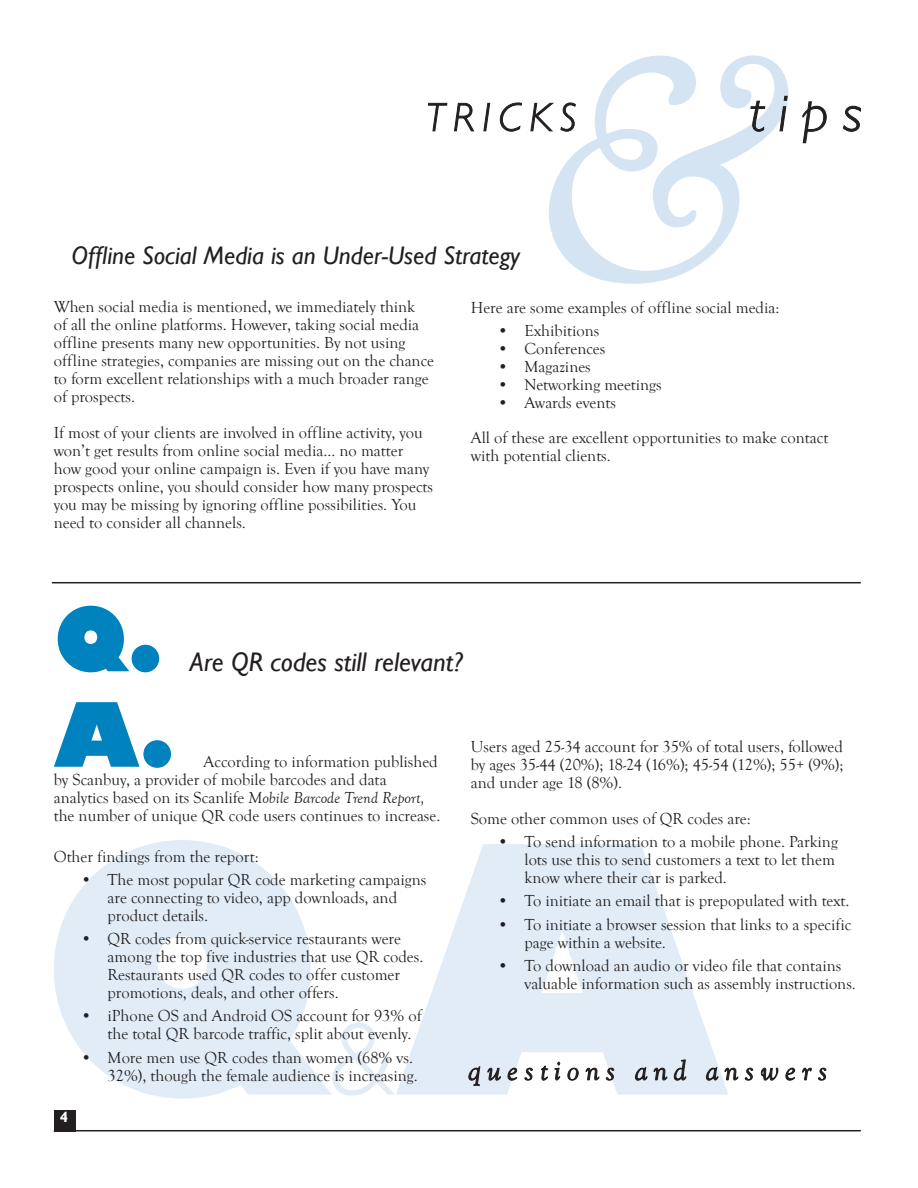
<style>
.page{position:relative;width:918px;height:1188px;background:#fff}
.page>*{position:absolute;margin:0;border:0;box-sizing:border-box;transform-origin:0 0}
.t1{font:800 86.7px "Gill Sans";color:#0082bf}
.t2{font:italic 26.85px "Gill Sans";color:#231f20}
.t3{font:italic 25.35px "Gill Sans";color:#231f20}
.t4{font:16.5px/18px "Goudy Old Style T";color:#231f20}
.t5{font:700 15px "Gill Sans";color:#fff}
.s1{font-style:italic}
</style>
<div class="page">
<svg style="left:54px;top:840px;width:278px;height:259px;fill:#e1ecf6"></svg>
<svg style="left:332px;top:1023px;width:63px;height:73px"></svg>
<svg style="left:396px;top:844px;width:332px;height:251px;fill:#e1ecf6"></svg>
<svg style="left:468px;top:1066px;width:12px;height:20px"></svg>
<svg style="left:487px;top:1068px;width:14px;height:13px"></svg>
<svg style="left:508px;top:1068px;width:9px;height:13px"></svg>
<svg style="left:524px;top:1068px;width:9px;height:13px"></svg>
<svg style="left:541px;top:1066px;width:7px;height:15px"></svg>
<svg style="left:554px;top:1062px;width:6px;height:18px"></svg>
<svg style="left:567px;top:1068px;width:12px;height:13px"></svg>
<svg style="left:586px;top:1068px;width:13px;height:12px"></svg>
<svg style="left:606px;top:1068px;width:8px;height:13px"></svg>
<svg style="left:635px;top:1067px;width:13px;height:14px"></svg>
<svg style="left:654px;top:1068px;width:13px;height:12px"></svg>
<svg style="left:674px;top:1055px;width:12px;height:26px"></svg>
<svg style="left:706px;top:1067px;width:12px;height:14px"></svg>
<svg style="left:725px;top:1068px;width:13px;height:12px"></svg>
<svg style="left:745px;top:1068px;width:8px;height:13px"></svg>
<svg style="left:761px;top:1068px;width:17px;height:13px"></svg>
<svg style="left:785px;top:1068px;width:10px;height:13px"></svg>
<svg style="left:802px;top:1068px;width:10px;height:12px"></svg>
<svg style="left:818px;top:1068px;width:8px;height:13px"></svg>
<svg style="left:549px;top:55px;width:239px;height:229px"></svg>
<svg style="left:428px;top:103px;width:19px;height:28px"></svg>
<svg style="left:454px;top:103px;width:20px;height:28px"></svg>
<svg style="left:483px;top:103px;width:7px;height:28px"></svg>
<svg style="left:500px;top:103px;width:22px;height:29px"></svg>
<svg style="left:530px;top:103px;width:24px;height:28px"></svg>
<svg style="left:560px;top:103px;width:16px;height:29px"></svg>
<svg style="left:750px;top:101px;width:15px;height:31px"></svg>
<svg style="left:780px;top:96px;width:8px;height:35px"></svg>
<svg style="left:802px;top:101px;width:25px;height:42px"></svg>
<svg style="left:843px;top:106px;width:18px;height:26px"></svg>
<div style="left:54px;top:1110px;width:21px;height:21px;background:#231f20"></div>
<hr style="left:54px;top:1130px;width:807px;height:1px;background:#231f20">
<hr style="left:52px;top:582px;width:809px;height:1px;background:#231f20">
<h3 class="t3" style="left:72px;top:241px;width:450px">Offline Social Media is an Under-Used Strategy</h3>
<p class="t4" style="left:54px;top:298px;width:382px">When social media is mentioned, we immediately think<br>of all the online platforms. However, taking social media offline presents many new opportunities. By not using offline strategies, companies are missing out on the chance to form excellent relationships with a much broader range of prospects.</p>
<p class="t4" style="left:54px;top:424px;width:381px">If most of your clients are involved in offline activity, you won’t get results from online social media… no matter how good your online campaign is. Even if you have many prospects online, you should consider how many prospects you may be missing by ignoring offline possibilities. You need to consider all channels.</p>
<p class="t4" style="left:471px;top:298px;width:310px">Here are some examples of offline social media:</p>
<p class="t4" style="left:498px;top:322px;width:103px">• Exhibitions</p>
<p class="t4" style="left:498px;top:340px;width:109px">• Conferences</p>
<p class="t4" style="left:498px;top:358px;width:95px">• Magazines</p>
<p class="t4" style="left:498px;top:376px;width:166px">• Networking meetings</p>
<p class="t4" style="left:471px;top:385px;width:359px;line-height:35.8px;text-indent:27px">• Awards events<br>All of these are excellent opportunities to make contact</p>
<p class="t4" style="left:471px;top:447px;width:142px">with potential clients.</p>
<h1 class="t1" style="left:54px;top:572px;width:111px">Q.</h1>
<h2 class="t2" style="left:190px;top:647px;width:275px">Are QR codes still relevant?</h2>
<h1 class="t1" style="left:54px;top:667px;width:123px">A.</h1>
<p class="t4" style="left:54px;top:753px;width:388px;text-indent:150px">According to information published by Scanbuy, a provider of mobile barcodes and data analytics based on its Scanlife <span class="s1">Mobile Barcode Trend Report, </span>the number of unique QR code users continues to increase.</p>
<p class="t4" style="left:54px;top:848px;width:207px">Other findings from the report:</p>
<p class="t4" style="left:108px;top:871px;width:320px;text-indent:-27px">• The most popular QR code marketing campaigns are connecting to video, app downloads, and product details.</p>
<p class="t4" style="left:108px;top:930px;width:317px;text-indent:-27px">• QR codes from quick-service restaurants were among the top five industries that use QR codes.<br>Restaurants used QR codes to offer customer promotions, deals, and other offers.</p>
<p class="t4" style="left:108px;top:1007px;width:315px;text-indent:-27px">• iPhone OS and Android OS account for 93% of the total QR barcode traffic, split about evenly.</p>
<p class="t4" style="left:81px;top:1049px;width:338px;text-align:right">• More men use QR codes than women (68% vs.<br>32%), though the female audience is increasing.</p>
<p class="t5" style="left:60px;top:1108px;width:10px">4</p>
<p class="t4" style="left:471px;top:738px;width:374px;text-align:justify">Users aged 25-34 account for 35% of total users, followed by ages 35-44 (20%); 18-24 (16%); 45-54 (12%); 55+ (9%); and under age 18 (8%).</p>
<p class="t4" style="left:471px;top:810px;width:282px">Some other common uses of QR codes are:</p>
<p class="t4" style="left:525px;top:833px;width:315px;text-indent:-27px">• To send information to a mobile phone. Parking lots use this to send customers a text to let them know where their car is parked.</p>
<p class="t4" style="left:498px;top:892px;width:353px">• To initiate an email that is prepopulated with text.</p>
<p class="t4" style="left:525px;top:916px;width:328px;text-indent:-27px">• To initiate a browser session that links to a specific page within a website.</p>
<p class="t4" style="left:525px;top:957px;width:333px;text-indent:-27px">• To download an audio or video file that contains valuable information such as assembly instructions.</p>
</div>
